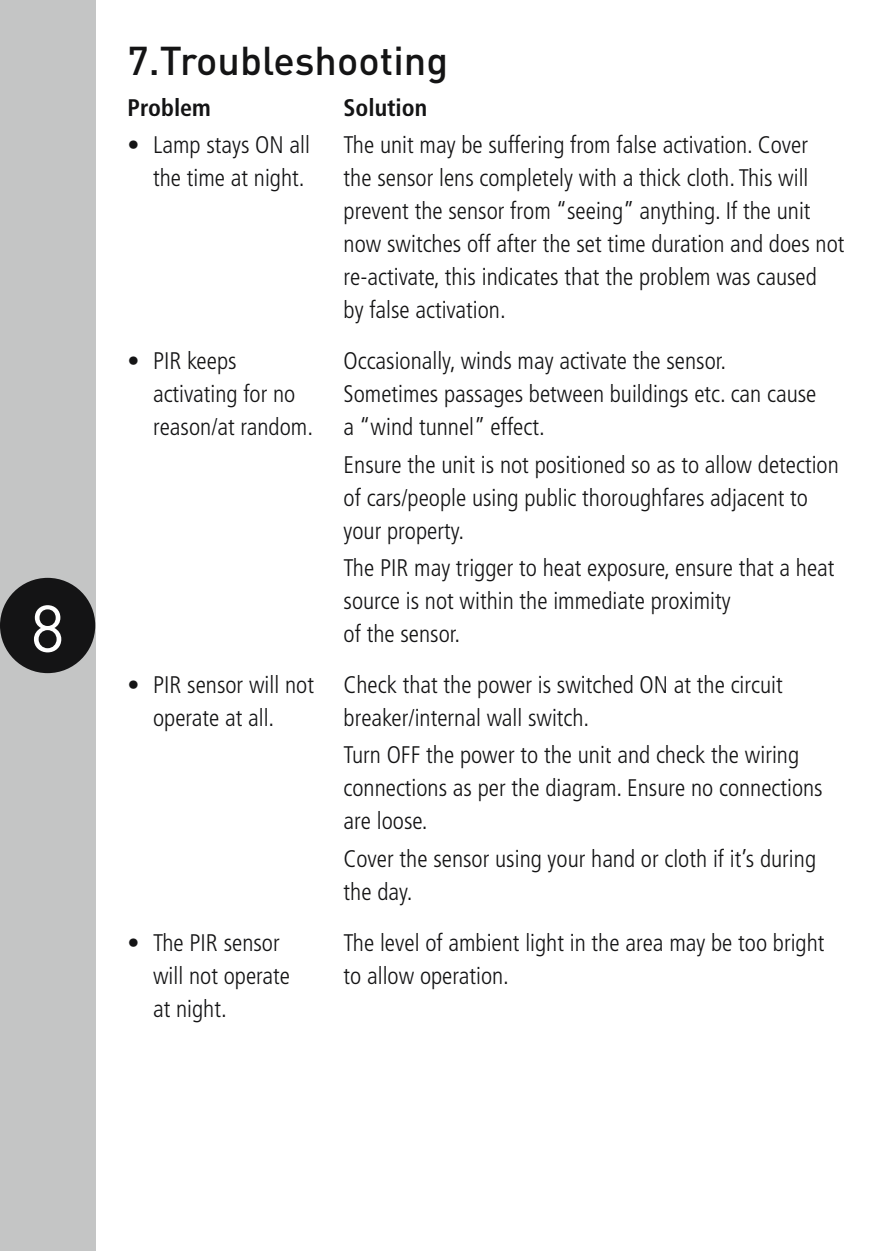
<style>
.page{position:relative;width:893px;height:1251px;background:#fff}
.page>*{position:absolute;margin:0;border:0;box-sizing:border-box;transform-origin:0 0}
.t1{font:65.1px "DIN";color:#fff}
.t2{font:500 39.6px "DIN";color:#141415}
.t3{font:300 condensed 24px/33px "Frutiger LT";color:#141415}
.t4{font:700 condensed 24px "Frutiger LT";color:#141415}
</style>
<div class="page">
<div style="left:0;top:0;width:95px;height:1250px;background:#c4c5c5"></div>
<div style="left:0;top:577px;width:95px;height:96px;background:#141415;border-radius:50%"></div>
<h1 class="t1" style="left:31px;top:587px;width:36px">8</h1>
<h2 class="t2" style="left:128px;top:36px;width:322px">7.Troubleshooting</h2>
<p class="t4" style="left:128px;top:93px;width:85px">Problem</p>
<p class="t3" style="left:128px;top:129px;width:184px;text-align:right">• Lamp stays ON all the time at night.</p>
<p class="t4" style="left:344px;top:93px;width:85px">Solution</p>
<p class="t3" style="left:344px;top:129px;width:502px">The unit may be suffering from false activation. Cover<br>the sensor lens completely with a thick cloth. This will prevent the sensor from “seeing” anything. If the unit now switches off after the set time duration and does not re-activate, this indicates that the problem was caused<br>by false activation.</p>
<p class="t3" style="left:344px;top:345px;width:474px">Occasionally, winds may activate the sensor.<br>Sometimes passages between buildings etc. can cause a “wind tunnel” effect.</p>
<p class="t3" style="left:344px;top:448px;width:497px">Ensure the unit is not positioned so as to allow detection of cars/people using public thoroughfares adjacent to your property.</p>
<p class="t3" style="left:344px;top:551px;width:493px">The PIR may trigger to heat exposure, ensure that a heat source is not within the immediate proximity<br>of the sensor.</p>
<p class="t3" style="left:344px;top:668px;width:441px">Check that the power is switched ON at the circuit breaker/internal wall switch.</p>
<p class="t3" style="left:344px;top:738px;width:481px">Turn OFF the power to the unit and check the wiring connections as per the diagram. Ensure no connections are loose.</p>
<p class="t3" style="left:344px;top:842px;width:474px">Cover the sensor using your hand or cloth if it’s during the day.</p>
<p class="t3" style="left:344px;top:926px;width:482px">The level of ambient light in the area may be too bright to allow operation.</p>
<p class="t3" style="left:153px;top:345px;width:162px;text-indent:-26px">• PIR keeps activating for no reason/at random.</p>
<p class="t3" style="left:128px;top:668px;width:188px;text-align:center">• PIR sensor will not operate at all.</p>
<p class="t3" style="left:153px;top:926px;width:138px;text-indent:-26px">• The PIR sensor will not operate at night.</p>
</div>
